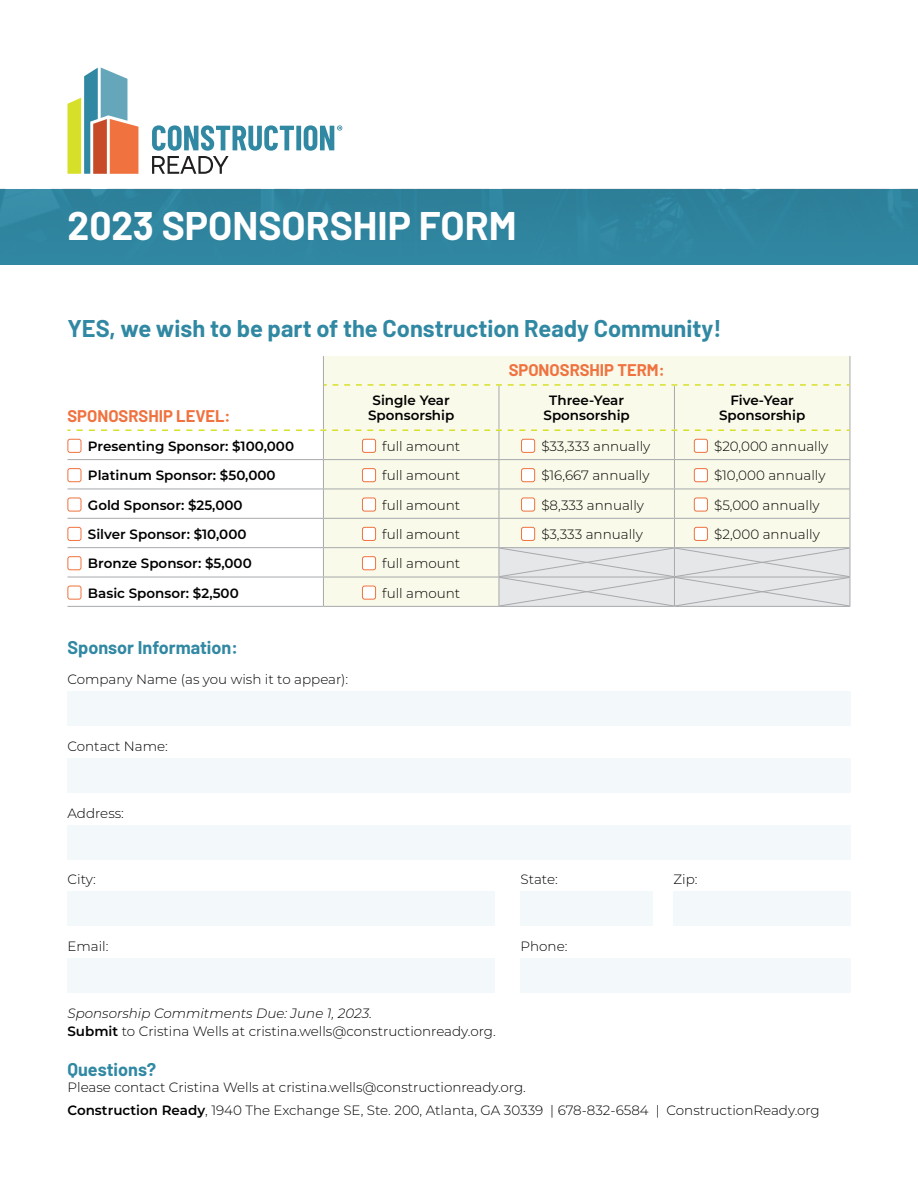
<style>
.page{position:relative;width:918px;height:1188px;background:#fff}
.page>*{position:absolute;margin:0;border:0;box-sizing:border-box;transform-origin:0 0}
.t1{font:700 39px "Barlow";color:#fff}
.t2{font:700 23.7px "Barlow";color:#3188a3}
.t3{font:700 18px "Barlow";color:#3188a3}
.t4{font:700 16.5px "Barlow";color:#f0723f}
.t5{font:300 13.5px/18px "Montserrat";color:#000}
.t6{font:600 13.5px/15px "Montserrat";color:#000;text-align:center}
.s1{font-style:italic}
.s2{font-weight:600}
</style>
<div class="page">
<div style="left:0;top:189px;width:918px;height:75px;background:#2f849e"></div>
<svg style="left:68px;top:68px;width:70px;height:106px"></svg>
<svg style="left:152px;top:125px;width:190px;height:49px"></svg>
<div style="left:324px;top:356px;width:526px;height:250px;background:#f9fae9"></div>
<hr style="left:323px;top:459px;width:176px;height:1px;background:#a7a9ac">
<hr style="left:323px;top:489px;width:176px;height:1px;background:#a7a9ac">
<hr style="left:323px;top:518px;width:176px;height:1px;background:#a7a9ac">
<hr style="left:323px;top:547px;width:176px;height:1px;background:#a7a9ac">
<hr style="left:323px;top:577px;width:176px;height:1px;background:#a7a9ac">
<hr style="left:323px;top:606px;width:176px;height:1px;background:#a7a9ac">
<hr style="left:499px;top:606px;width:175px;height:1px;background:#a7a9ac">
<hr style="left:674px;top:606px;width:176px;height:1px;background:#a7a9ac">
<hr style="left:68px;top:459px;width:255px;height:1px;background:#a7a9ac">
<hr style="left:68px;top:489px;width:255px;height:1px;background:#a7a9ac">
<hr style="left:68px;top:518px;width:255px;height:1px;background:#a7a9ac">
<hr style="left:68px;top:547px;width:255px;height:1px;background:#a7a9ac">
<hr style="left:68px;top:577px;width:255px;height:1px;background:#a7a9ac">
<hr style="left:68px;top:606px;width:255px;height:1px;background:#a7a9ac">
<hr style="left:323px;top:385px;width:1px;height:44px;background:#a7a9ac">
<hr style="left:499px;top:386px;width:1px;height:43px;background:#a7a9ac">
<hr style="left:674px;top:386px;width:1px;height:43px;background:#a7a9ac">
<hr style="left:850px;top:385px;width:1px;height:45px;background:#a7a9ac">
<svg style="left:323px;top:356px;width:4px;height:30px"></svg>
<svg style="left:333px;top:384px;width:169px;height:2px"></svg>
<svg style="left:508px;top:384px;width:169px;height:2px"></svg>
<div style="left:683px;top:356px;width:168px;height:30px;background:#f9fae9"></div>
<svg style="left:77px;top:429px;width:249px;height:177px"></svg>
<div style="left:68px;top:439px;width:13px;height:13px;background:#fff;border-radius:2px"></div>
<div style="left:68px;top:439px;width:13px;height:14px;border:1px solid #f0723f;border-radius:2px"></div>
<div style="left:68px;top:469px;width:13px;height:13px;background:#fff;border-radius:2px"></div>
<div style="left:68px;top:468px;width:13px;height:14px;border:1px solid #f0723f;border-radius:2px"></div>
<div style="left:68px;top:498px;width:13px;height:13px;background:#fff;border-radius:2px"></div>
<div style="left:68px;top:498px;width:13px;height:13px;border:1px solid #f0723f;border-radius:2px"></div>
<div style="left:68px;top:527px;width:13px;height:13px;background:#fff;border-radius:2px"></div>
<div style="left:68px;top:527px;width:13px;height:14px;border:1px solid #f0723f;border-radius:2px"></div>
<div style="left:68px;top:557px;width:13px;height:13px;background:#fff;border-radius:2px"></div>
<div style="left:68px;top:556px;width:13px;height:14px;border:1px solid #f0723f;border-radius:2px"></div>
<div style="left:68px;top:586px;width:13px;height:13px;background:#fff;border-radius:2px"></div>
<div style="left:68px;top:586px;width:13px;height:14px;border:1px solid #f0723f;border-radius:2px"></div>
<svg style="left:332px;top:429px;width:519px;height:177px;background:#f1f1e4"></svg>
<div style="left:68px;top:691px;width:783px;height:35px;background:#f3f8fa"></div>
<div style="left:68px;top:758px;width:783px;height:35px;background:#f3f8fa"></div>
<div style="left:68px;top:825px;width:783px;height:34px;background:#f3f8fa"></div>
<div style="left:68px;top:892px;width:427px;height:34px;background:#f3f8fa"></div>
<div style="left:521px;top:892px;width:132px;height:34px;background:#f3f8fa"></div>
<div style="left:674px;top:892px;width:177px;height:34px;background:#f3f8fa"></div>
<div style="left:68px;top:958px;width:427px;height:35px;background:#f3f8fa"></div>
<div style="left:521px;top:958px;width:330px;height:35px;background:#f3f8fa"></div>
<h1 class="t1" style="left:68px;top:209px;width:451px">2023 SPONSORSHIP FORM</h1>
<h2 class="t2" style="left:68px;top:318px;width:656px">YES, we wish to be part of the Construction Ready Community!</h2>
<p class="t4" style="left:68px;top:409px;width:165px">SPONOSRSHIP LEVEL:</p>
<p class="t4" style="left:509px;top:363px;width:157px">SPONOSRSHIP TERM:</p>
<p class="t6" style="left:368px;top:393px;width:88px">Single Year<br>Sponsorship</p>
<p class="t6" style="left:544px;top:393px;width:88px">Three-Year<br>Sponsorship</p>
<p class="t6" style="left:719px;top:393px;width:88px">Five-Year<br>Sponsorship</p>
<p class="t6" style="left:88px;top:439px;width:208px">Presenting Sponsor: $100,000</p>
<p class="t5" style="left:382px;top:438px;width:80px">full amount</p>
<p class="t5" style="left:541px;top:438px;width:110px">$33,333 annually</p>
<p class="t5" style="left:714px;top:438px;width:116px">$20,000 annually</p>
<p class="t6" style="left:88px;top:469px;width:189px">Platinum Sponsor: $50,000</p>
<p class="t5" style="left:382px;top:467px;width:80px">full amount</p>
<p class="t5" style="left:541px;top:467px;width:110px">$16,667 annually</p>
<p class="t5" style="left:714px;top:467px;width:113px">$10,000 annually</p>
<p class="t6" style="left:88px;top:498px;width:156px">Gold Sponsor: $25,000</p>
<p class="t5" style="left:382px;top:496px;width:80px">full amount</p>
<p class="t5" style="left:541px;top:496px;width:104px">$8,333 annually</p>
<p class="t5" style="left:714px;top:496px;width:107px">$5,000 annually</p>
<p class="t6" style="left:88px;top:527px;width:160px">Silver Sponsor: $10,000</p>
<p class="t5" style="left:382px;top:526px;width:80px">full amount</p>
<p class="t5" style="left:541px;top:526px;width:103px">$3,333 annually</p>
<p class="t5" style="left:714px;top:526px;width:107px">$2,000 annually</p>
<p class="t6" style="left:88px;top:557px;width:165px">Bronze Sponsor: $5,000</p>
<p class="t5" style="left:382px;top:555px;width:80px">full amount</p>
<p class="t6" style="left:88px;top:586px;width:152px">Basic Sponsor: $2,500</p>
<p class="t5" style="left:382px;top:585px;width:80px">full amount</p>
<h3 class="t3" style="left:68px;top:640px;width:172px">Sponsor Information:</h3>
<p class="t5" style="left:68px;top:671px;width:282px">Company Name (as you wish it to appear):</p>
<p class="t5" style="left:68px;top:738px;width:102px">Contact Name:</p>
<p class="t5" style="left:68px;top:804px;width:58px">Address:</p>
<p class="t5" style="left:68px;top:871px;width:30px">City:</p>
<p class="t5" style="left:521px;top:871px;width:39px">State:</p>
<p class="t5" style="left:674px;top:871px;width:26px">Zip:</p>
<p class="t5" style="left:68px;top:938px;width:43px">Email:</p>
<p class="t5" style="left:521px;top:938px;width:48px">Phone:</p>
<p class="t5" style="left:68px;top:1005px;width:430px"><span class="s1">Sponsorship Commitments Due: June 1, 2023.<br></span><span class="s2">Submit</span> to Cristina Wells at cristina.wells@constructionready.org.</p>
<h3 class="t3" style="left:68px;top:1061px;width:90px">Questions?</h3>
<p class="t5" style="left:68px;top:1076px;width:754px;line-height:23.2px">Please contact Cristina Wells at cristina.wells@constructionready.org.<br><span class="s2">Construction Ready</span>, 1940 The Exchange SE, Ste. 200, Atlanta, GA 30339 | 678-832-6584 | ConstructionReady.org</p>
</div>
